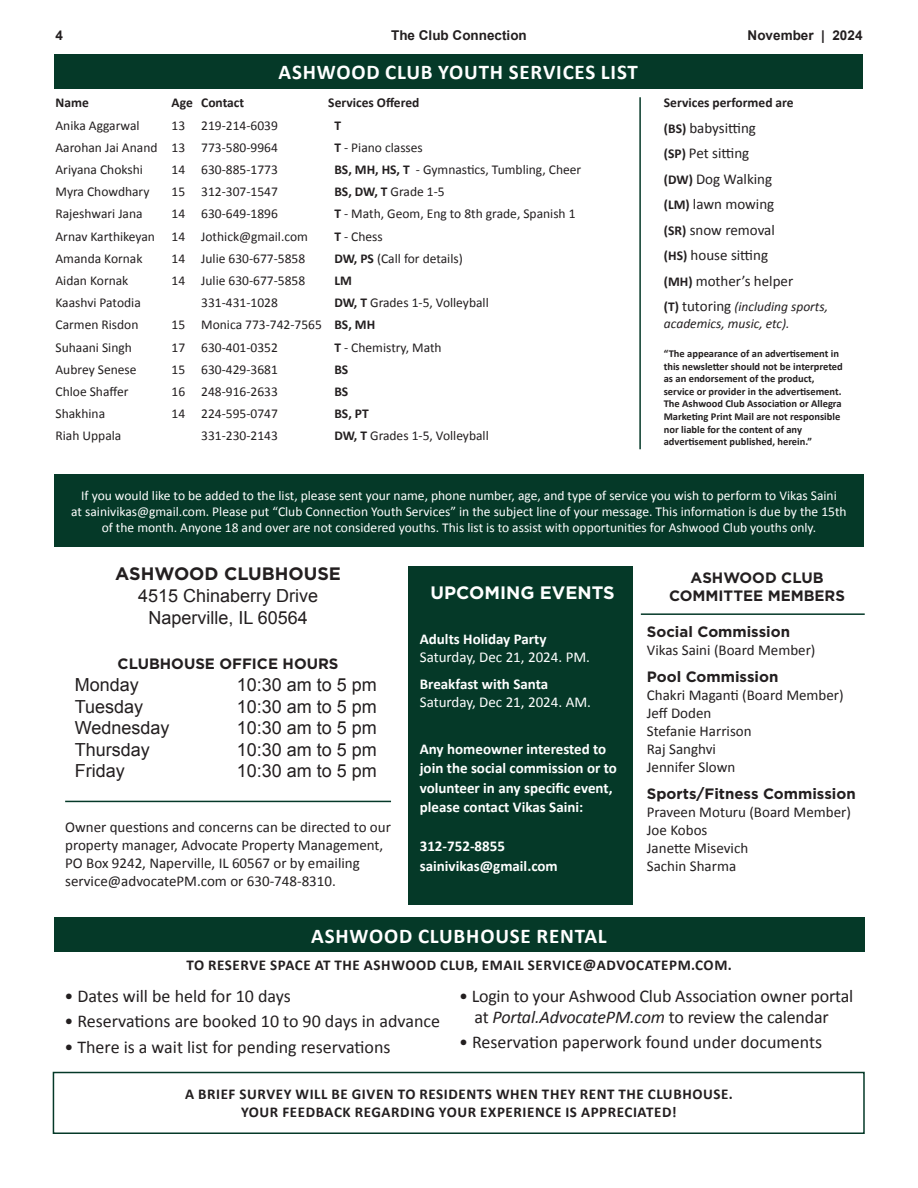
<style>
.page{position:relative;width:918px;height:1188px;background:#fff}
.page>*{position:absolute;margin:0;border:0;box-sizing:border-box;transform-origin:0 0}
.t1{font:700 21px "Calibri";letter-spacing:.04em;color:#fff}
.t2{font:18px/21px "Calibri";color:#231f20;text-align:center}
.t3{font:18px/21.6px "Arial";color:#231f20;text-align:center}
.t4{font:700 18px "Gotham";color:#231f20}
.t5{font:700 18px "Gotham";color:#fff}
.t6{font:15px/18px "Calibri";color:#231f20}
.t7{font:700 15px/19.5px "Calibri";color:#fff}
.t8{font:700 15px/18px "Calibri";letter-spacing:.04em;color:#231f20;text-align:center}
.t9{font:700 15px/18px "Gotham";color:#231f20;text-align:center}
.t10{font:15px "Calibri";color:#fff}
.t11{font:13.5px "Calibri";color:#231f20}
.t12{font:13.5px/16.2px "Calibri";color:#fff;text-align:center}
.t13{font:700 13.5px "Calibri";color:#231f20}
.t14{font:italic 13.5px/16.2px "Calibri";color:#231f20}
.t15{font:700 13.5px "Arial";color:#231f20}
.t16{font:700 10.5px/12.6px "Calibri";color:#231f20}
.s1{font-weight:700}
.s2{font-weight:700;font-size:13.5px}
.s3{font-weight:700;font-style:normal}
.s4{font-style:normal;font-size:15px}
.s5{font-style:italic}
</style>
<div class="page">
<div style="left:408px;top:566px;width:225px;height:338px;background:#053928"></div>
<div style="left:54px;top:917px;width:810px;height:35px;background:#053928"></div>
<div style="left:54px;top:54px;width:808px;height:35px;background:#053928"></div>
<div style="left:54px;top:475px;width:810px;height:72px;background:#053928"></div>
<div style="left:53px;top:1072px;width:812px;height:62px;border:2px solid #053928"></div>
<hr style="left:639px;top:97px;width:2px;height:352px;background:#053928">
<hr style="left:65px;top:801px;width:326px;height:1px;background:#053928">
<hr style="left:641px;top:613px;width:224px;height:2px;background:#053928">
<p class="t15" style="left:56px;top:26px;width:9px">4</p>
<p class="t15" style="left:391px;top:26px;width:137px">The Club Connection</p>
<p class="t15" style="left:748px;top:27px;width:116px">November | 2024</p>
<h1 class="t1" style="left:278px;top:59px;width:361px">ASHWOOD CLUB YOUTH SERVICES LIST</h1>
<p class="t13" style="left:56px;top:94px;width:35px">Name</p>
<p class="t13" style="left:172px;top:94px;width:74px">Age Contact</p>
<p class="t13" style="left:328px;top:94px;width:93px">Services Offered</p>
<p class="t11" style="left:56px;top:116px;width:86px">Anika Aggarwal</p>
<p class="t11" style="left:172px;top:116px;width:108px">13 219-214-6039</p>
<p class="t13" style="left:334px;top:116px;width:8px">T</p>
<p class="t11" style="left:56px;top:138px;width:224px">Aarohan Jai Anand 13 773-580-9964</p>
<p class="t11" style="left:334px;top:138px;width:90px"><span class="s1">T</span> - Piano classes</p>
<p class="t11" style="left:56px;top:160px;width:89px">Ariyana Chokshi</p>
<p class="t11" style="left:172px;top:160px;width:108px">14 630-885-1773</p>
<p class="t11" style="left:334px;top:160px;width:248px"><span class="s1">BS, MH, HS, T</span> - Gymnastics, Tumbling, Cheer</p>
<p class="t11" style="left:56px;top:182px;width:96px">Myra Chowdhary</p>
<p class="t11" style="left:172px;top:182px;width:108px">15 312-307-1547</p>
<p class="t11" style="left:334px;top:182px;width:112px"><span class="s1">BS, DW, T</span> Grade 1-5</p>
<p class="t11" style="left:56px;top:205px;width:89px">Rajeshwari Jana</p>
<p class="t11" style="left:172px;top:205px;width:108px">14 630-649-1896</p>
<p class="t11" style="left:334px;top:205px;width:243px"><span class="s1">T</span> - Math, Geom, Eng to 8th grade, Spanish 1</p>
<p class="t11" style="left:56px;top:227px;width:254px">Arnav Karthikeyan 14 Jothick@gmail.com</p>
<p class="t11" style="left:334px;top:227px;width:50px"><span class="s1">T</span> - Chess</p>
<p class="t11" style="left:56px;top:249px;width:89px">Amanda Kornak</p>
<p class="t11" style="left:172px;top:249px;width:135px">14 Julie 630-677-5858</p>
<p class="t11" style="left:334px;top:249px;width:130px"><span class="s1">DW, PS</span> (Call for details)</p>
<p class="t11" style="left:56px;top:271px;width:74px">Aidan Kornak</p>
<p class="t11" style="left:172px;top:271px;width:135px">14 Julie 630-677-5858</p>
<p class="t13" style="left:334px;top:272px;width:19px">LM</p>
<p class="t11" style="left:56px;top:293px;width:87px">Kaashvi Patodia</p>
<p class="t11" style="left:201px;top:293px;width:78px">331-431-1028</p>
<p class="t11" style="left:334px;top:293px;width:156px"><span class="s1">DW, T</span> Grades 1-5, Volleyball</p>
<p class="t11" style="left:56px;top:315px;width:85px">Carmen Risdon</p>
<p class="t11" style="left:172px;top:315px;width:205px">15 Monica 773-742-7565 <span class="s1">BS, MH</span></p>
<p class="t11" style="left:56px;top:338px;width:78px">Suhaani Singh</p>
<p class="t11" style="left:172px;top:338px;width:108px">17 630-401-0352</p>
<p class="t11" style="left:334px;top:338px;width:109px"><span class="s1">T</span> - Chemistry, Math</p>
<p class="t11" style="left:56px;top:360px;width:83px">Aubrey Senese</p>
<p class="t11" style="left:172px;top:360px;width:108px">15 630-429-3681</p>
<p class="t13" style="left:334px;top:361px;width:15px">BS</p>
<p class="t11" style="left:56px;top:382px;width:74px">Chloe Shaffer</p>
<p class="t11" style="left:172px;top:382px;width:108px">16 248-916-2633</p>
<p class="t13" style="left:334px;top:383px;width:15px">BS</p>
<p class="t11" style="left:56px;top:404px;width:51px">Shakhina</p>
<p class="t11" style="left:172px;top:404px;width:108px">14 224-595-0747</p>
<p class="t13" style="left:334px;top:405px;width:36px">BS, PT</p>
<p class="t11" style="left:56px;top:426px;width:67px">Riah Uppala</p>
<p class="t11" style="left:201px;top:426px;width:78px">331-230-2143</p>
<p class="t11" style="left:334px;top:426px;width:156px"><span class="s1">DW, T</span> Grades 1-5, Volleyball</p>
<p class="t13" style="left:664px;top:94px;width:131px">Services performed are</p>
<p class="t6" style="left:664px;top:115px;width:131px;line-height:25.5px"><span class="s2">(BS)</span> babysitting<br><span class="s2">(SP)</span> Pet sitting<br><span class="s2">(DW)</span> Dog Walking <span class="s2">(LM)</span> lawn mowing <span class="s2">(SR)</span> snow removal <span class="s2">(HS)</span> house sitting <span class="s2">(MH)</span> mother’s helper</p>
<p class="t14" style="left:664px;top:298px;width:166px"><span class="s3">(T)</span> <span class="s4">tutoring</span> (including sports, academics, music, etc).</p>
<p class="t16" style="left:664px;top:347px;width:180px">“The appearance of an advertisement in this newsletter should not be interpreted as an endorsement of the product, service or provider in the advertisement.<br>The Ashwood Club Association or Allegra Marketing Print Mail are not responsible nor liable for the content of any advertisement published, herein.”</p>
<p class="t12" style="left:71px;top:487px;width:777px">If you would like to be added to the list, please sent your name, phone number, age, and type of service you wish to perform to Vikas Saini<br>at sainivikas@gmail.com. Please put “Club Connection Youth Services” in the subject line of your message. This information is due by the 15th of the month. Anyone 18 and over are not considered youths. This list is to assist with opportunities for Ashwood Club youths only.</p>
<h2 class="t4" style="left:115px;top:562px;width:227px">ASHWOOD CLUBHOUSE</h2>
<h2 class="t3" style="left:138px;top:585px;width:182px">4515 Chinaberry Drive<br>Naperville, IL 60564</h2>
<p class="t9" style="left:118px;top:655px;width:222px">CLUBHOUSE OFFICE HOURS</p>
<h2 class="t3" style="left:75px;top:674px;width:66px">Monday</h2>
<h2 class="t3" style="left:237px;top:674px;width:142px">10:30 am to 5 pm</h2>
<h2 class="t3" style="left:75px;top:696px;width:70px">Tuesday</h2>
<h2 class="t3" style="left:237px;top:696px;width:142px">10:30 am to 5 pm</h2>
<h2 class="t3" style="left:75px;top:717px;width:96px">Wednesday</h2>
<h2 class="t3" style="left:237px;top:717px;width:142px">10:30 am to 5 pm</h2>
<h2 class="t3" style="left:75px;top:739px;width:77px">Thursday</h2>
<h2 class="t3" style="left:237px;top:739px;width:142px">10:30 am to 5 pm</h2>
<h2 class="t3" style="left:75px;top:760px;width:52px">Friday</h2>
<h2 class="t3" style="left:237px;top:760px;width:142px">10:30 am to 5 pm</h2>
<p class="t6" style="left:65px;top:818px;width:327px">Owner questions and concerns can be directed to our property manager, Advocate Property Management, PO Box 9242, Naperville, IL 60567 or by emailing service@advocatePM.com or 630-748-8310.</p>
<h2 class="t5" style="left:431px;top:581px;width:186px">UPCOMING EVENTS</h2>
<p class="t7" style="left:420px;top:629px;width:128px">Adults Holiday Party</p>
<p class="t10" style="left:420px;top:647px;width:172px">Saturday, Dec 21, 2024. PM.</p>
<p class="t7" style="left:420px;top:674px;width:130px">Breakfast with Santa</p>
<p class="t10" style="left:420px;top:692px;width:173px">Saturday, Dec 21, 2024. AM.</p>
<p class="t7" style="left:420px;top:739px;width:199px">Any homeowner interested to join the social commission or to volunteer in any specific event, please contact Vikas Saini:</p>
<p class="t7" style="left:420px;top:836px;width:140px">312-752-8855 sainivikas@gmail.com</p>
<h1 class="t1" style="left:311px;top:922px;width:297px">ASHWOOD CLUBHOUSE RENTAL</h1>
<p class="t9" style="left:669px;top:568px;width:178px">ASHWOOD CLUB<br>COMMITTEE MEMBERS</p>
<p class="t9" style="left:647px;top:622px;width:145px">Social Commission</p>
<p class="t6" style="left:647px;top:640px;width:170px">Vikas Saini (Board Member)</p>
<p class="t9" style="left:647px;top:667px;width:133px">Pool Commission</p>
<p class="t6" style="left:647px;top:685px;width:198px">Chakri Maganti (Board Member)<br>Jeff Doden<br>Stefanie Harrison<br>Raj Sanghvi<br>Jennifer Slown</p>
<p class="t9" style="left:647px;top:784px;width:210px">Sports/Fitness Commission</p>
<p class="t6" style="left:647px;top:802px;width:206px">Praveen Moturu (Board Member)<br>Joe Kobos<br>Janette Misevich<br>Sachin Sharma</p>
<p class="t8" style="left:186px;top:956px;width:547px">TO RESERVE SPACE AT THE ASHWOOD CLUB, EMAIL SERVICE@ADVOCATEPM.COM.</p>
<h2 class="t2" style="left:64px;top:985px;width:228px">• Dates will be held for 10 days</h2>
<h2 class="t2" style="left:64px;top:1010px;width:377px">• Reservations are booked 10 to 90 days in advance</h2>
<h2 class="t2" style="left:64px;top:1036px;width:328px">• There is a wait list for pending reservations</h2>
<h2 class="t2" style="left:459px;top:985px;width:396px">• Login to your Ashwood Club Association owner portal at <span class="s5">Portal.AdvocatePM.com</span> to review the calendar</h2>
<h2 class="t2" style="left:459px;top:1031px;width:365px">• Reservation paperwork found under documents</h2>
<p class="t8" style="left:185px;top:1085px;width:549px">A BRIEF SURVEY WILL BE GIVEN TO RESIDENTS WHEN THEY RENT THE CLUBHOUSE.<br>YOUR FEEDBACK REGARDING YOUR EXPERIENCE IS APPRECIATED!</p>
</div>
